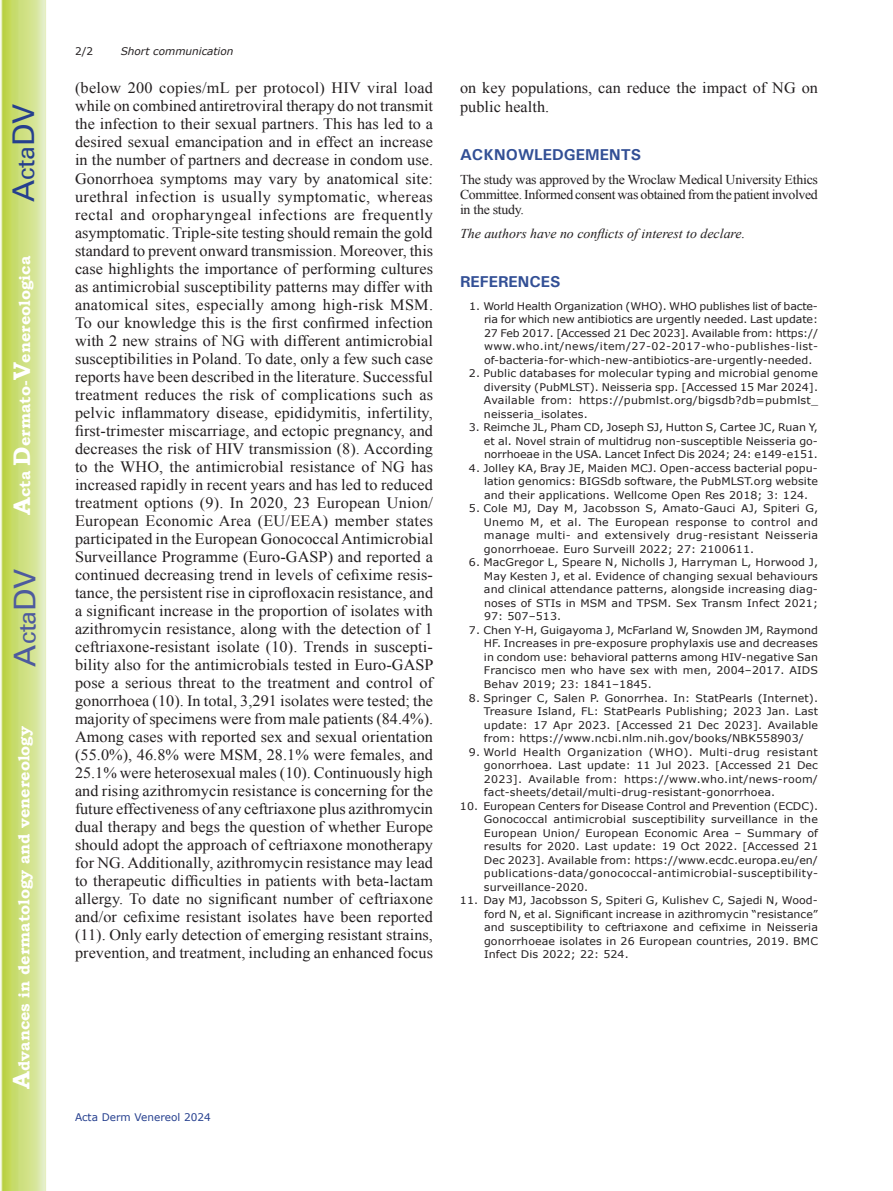
<style>
.page{position:relative;width:893px;height:1191px;background:#fff}
.page>*{position:absolute;margin:0;border:0;box-sizing:border-box;transform-origin:0 0}
.t1{font:30px "Univers";color:#4d5a9e}
.t2{font:30px "Univers";color:#253f8e}
.t3{font:15.75px/18px "Times New Roman";letter-spacing:.005em;color:#231f20;text-align:justify}
.t4{font:700 15.75px "Bookman Old Style";color:#fff}
.t5{font:700 15.75px "Univers";color:#324f95}
.t6{font:13.5px/15px "Times New Roman";letter-spacing:-.025em;color:#231f20;text-align:justify}
.t7{font:italic 13.5px "Times New Roman";color:#231f20}
.t8{font:10.5px/13.5px "Verdana";letter-spacing:.01em;color:#231f20;text-align:justify;scale:1.05 1}
.t9{font:10.5px "Verdana";color:#253f8e}
.t10{font:italic 10.5px "Verdana";color:#231f20}
.t11{font:10.5px "Verdana";letter-spacing:.01em;color:#231f20}
.s1{font-size:24px}
</style>
<div class="page">
<svg style="left:1px;top:0;width:45px;height:1191px;background:#cfe084"></svg>
<h1 class="t2" style="left:6px;top:202px;width:100px;rotate:-90deg">A<span class="s1">cta</span>DV</h1>
<p class="t4" style="left:15px;top:515px;width:260px;rotate:-90deg"><span class="s1">A</span>cta <span class="s1">D</span>ermato-<span class="s1">V</span>enereologica</p>
<h1 class="t1" style="left:7px;top:666px;width:100px;rotate:-90deg">A<span class="s1">cta</span>DV</h1>
<p class="t4" style="left:15px;top:1088px;width:364px;rotate:-90deg"><span class="s1">A</span>dvances in dermatology and venereology</p>
<p class="t11" style="left:75px;top:44px;width:20px">2/2</p>
<p class="t10" style="left:121px;top:44px;width:114px">Short communication</p>
<p class="t3" style="left:75px;top:79px;width:360px">(below 200 copies/mL per protocol) HIV viral load while on combined antiretroviral therapy do not transmit the infection to their sexual partners. This has led to a desired sexual emancipation and in effect an increase in the number of partners and decrease in condom use.<br>Gonorrhoea symptoms may vary by anatomical site: urethral infection is usually symptomatic, whereas rectal and oropharyngeal infections are frequently asymptomatic. Triple-site testing should remain the gold standard to prevent onward transmission. Moreover, this case highlights the importance of performing cultures as antimicrobial susceptibility patterns may differ with anatomical sites, especially among high-risk MSM.<br>To our knowledge this is the first confirmed infection with 2 new strains of NG with different antimicrobial susceptibilities in Poland. To date, only a few such case reports have been described in the literature. Successful treatment reduces the risk of complications such as pelvic inflammatory disease, epididymitis, infertility, first-trimester miscarriage, and ectopic pregnancy, and decreases the risk of HIV transmission (8). According to the WHO, the antimicrobial resistance of NG has increased rapidly in recent years and has led to reduced treatment options (9). In 2020, 23 European Union/ European Economic Area (EU/EEA) member states participated in the European Gonococcal Antimicrobial Surveillance Programme (Euro-GASP) and reported a continued decreasing trend in levels of cefixime resis&shy;tance, the persistent rise in ciprofloxacin resistance, and a significant increase in the proportion of isolates with azithromycin resistance, along with the detection of 1 ceftriaxone-resistant isolate (10). Trends in suscepti&shy;bility also for the antimicrobials tested in Euro-GASP pose a serious threat to the treatment and control of gonorrhoea (10). In total, 3,291 isolates were tested; the majority of specimens were from male patients (84.4%).<br>Among cases with reported sex and sexual orientation (55.0%), 46.8% were MSM, 28.1% were females, and 25.1% were heterosexual males (10). Continuously high and rising azithromycin resistance is concerning for the future effectiveness of any ceftriaxone plus azithromycin dual therapy and begs the question of whether Europe should adopt the approach of ceftriaxone monotherapy for NG. Additionally, azithromycin resistance may lead to therapeutic difficulties in patients with beta-lactam allergy. To date no significant number of ceftriaxone and/or cefixime resistant isolates have been reported (11). Only early detection of emerging resistant strains, prevention, and treatment, including an enhanced focus</p>
<p class="t3" style="left:460px;top:79px;width:359px">on key populations, can reduce the impact of NG on public health.</p>
<p class="t5" style="left:460px;top:145px;width:183px">ACKNOWLEDGEMENTS</p>
<p class="t6" style="left:460px;top:172px;width:359px">The study was approved by the Wroclaw Medical University Ethics Committee. Informed consent was obtained from the patient involved in the study.</p>
<p class="t7" style="left:460px;top:225px;width:287px">The authors have no conflicts of interest to declare.</p>
<p class="t5" style="left:460px;top:272px;width:102px">REFERENCES</p>
<p class="t8" style="left:484px;top:299px;width:320px;text-indent:-15px">1. World Health Organization (WHO). WHO publishes list of bacte&shy;ria for which new antibiotics are urgently needed. Last update:<br>27 Feb 2017. [Accessed 21 Dec 2023]. Available from: https:// www.who.int/news/item/27-02-2017-who-publishes-list&shy;of-bacteria-for-which-new-antibiotics-are-urgently-needed.</p>
<p class="t8" style="left:484px;top:367px;width:320px;text-indent:-15px">2. Public databases for molecular typing and microbial genome diversity (PubMLST). Neisseria spp. [Accessed 15 Mar 2024].<br>Available from: https://pubmlst.org/bigsdb?db=pubmlst_ neisseria_isolates.</p>
<p class="t8" style="left:484px;top:421px;width:320px;text-indent:-15px">3. Reimche JL, Pham CD, Joseph SJ, Hutton S, Cartee JC, Ruan Y, et al. Novel strain of multidrug non-susceptible Neisseria go&shy;norrhoeae in the USA. Lancet Infect Dis 2024; 24: e149-e151.</p>
<p class="t8" style="left:484px;top:461px;width:320px;text-indent:-15px">4. Jolley KA, Bray JE, Maiden MCJ. Open-access bacterial popu&shy;lation genomics: BIGSdb software, the PubMLST.org website and their applications. Wellcome Open Res 2018; 3: 124.</p>
<p class="t8" style="left:484px;top:502px;width:320px;text-indent:-15px">5. Cole MJ, Day M, Jacobsson S, Amato-Gauci AJ, Spiteri G, Unemo M, et al. The European response to control and manage multi- and extensively drug-resistant Neisseria gonorrhoeae. Euro Surveill 2022; 27: 2100611.</p>
<p class="t8" style="left:484px;top:556px;width:320px;text-indent:-15px">6. MacGregor L, Speare N, Nicholls J, Harryman L, Horwood J, May Kesten J, et al. Evidence of changing sexual behaviours and clinical attendance patterns, alongside increasing diag&shy;noses of STIs in MSM and TPSM. Sex Transm Infect 2021; 97: 507–513.</p>
<p class="t8" style="left:484px;top:623px;width:320px;text-indent:-15px">7. Chen Y-H, Guigayoma J, McFarland W, Snowden JM, Raymond HF. Increases in pre-exposure prophylaxis use and decreases in condom use: behavioral patterns among HIV-negative San Francisco men who have sex with men, 2004–2017. AIDS Behav 2019; 23: 1841–1845.</p>
<p class="t8" style="left:484px;top:691px;width:320px;text-indent:-15px">8. Springer C, Salen P. Gonorrhea. In: StatPearls (Internet).<br>Treasure Island, FL: StatPearls Publishing; 2023 Jan. Last update: 17 Apr 2023. [Accessed 21 Dec 2023]. Available from: https://www.ncbi.nlm.nih.gov/books/NBK558903/</p>
<p class="t8" style="left:484px;top:745px;width:320px;text-indent:-15px">9. World Health Organization (WHO). Multi-drug resistant gonorrhoea. Last update: 11 Jul 2023. [Accessed 21 Dec 2023]. Available from: https://www.who.int/news-room/ fact-sheets/detail/multi-drug-resistant-gonorrhoea.</p>
<p class="t8" style="left:484px;top:799px;width:320px;text-indent:-24px">10. European Centers for Disease Control and Prevention (ECDC).<br>Gonococcal antimicrobial susceptibility surveillance in the European Union/ European Economic Area – Summary of results for 2020. Last update: 19 Oct 2022. [Accessed 21<br>Dec 2023]. Available from: https://www.ecdc.europa.eu/en/ publications-data/gonococcal-antimicrobial-susceptibility&shy;surveillance-2020.</p>
<p class="t8" style="left:484px;top:893px;width:320px;text-indent:-24px">11. Day MJ, Jacobsson S, Spiteri G, Kulishev C, Sajedi N, Wood&shy;ford N, et al. Significant increase in azithromycin “resistance” and susceptibility to ceftriaxone and cefixime in Neisseria gonorrhoeae isolates in 26 European countries, 2019. BMC Infect Dis 2022; 22: 524.</p>
<p class="t9" style="left:75px;top:1110px;width:137px">Acta Derm Venereol 2024</p>
</div>
